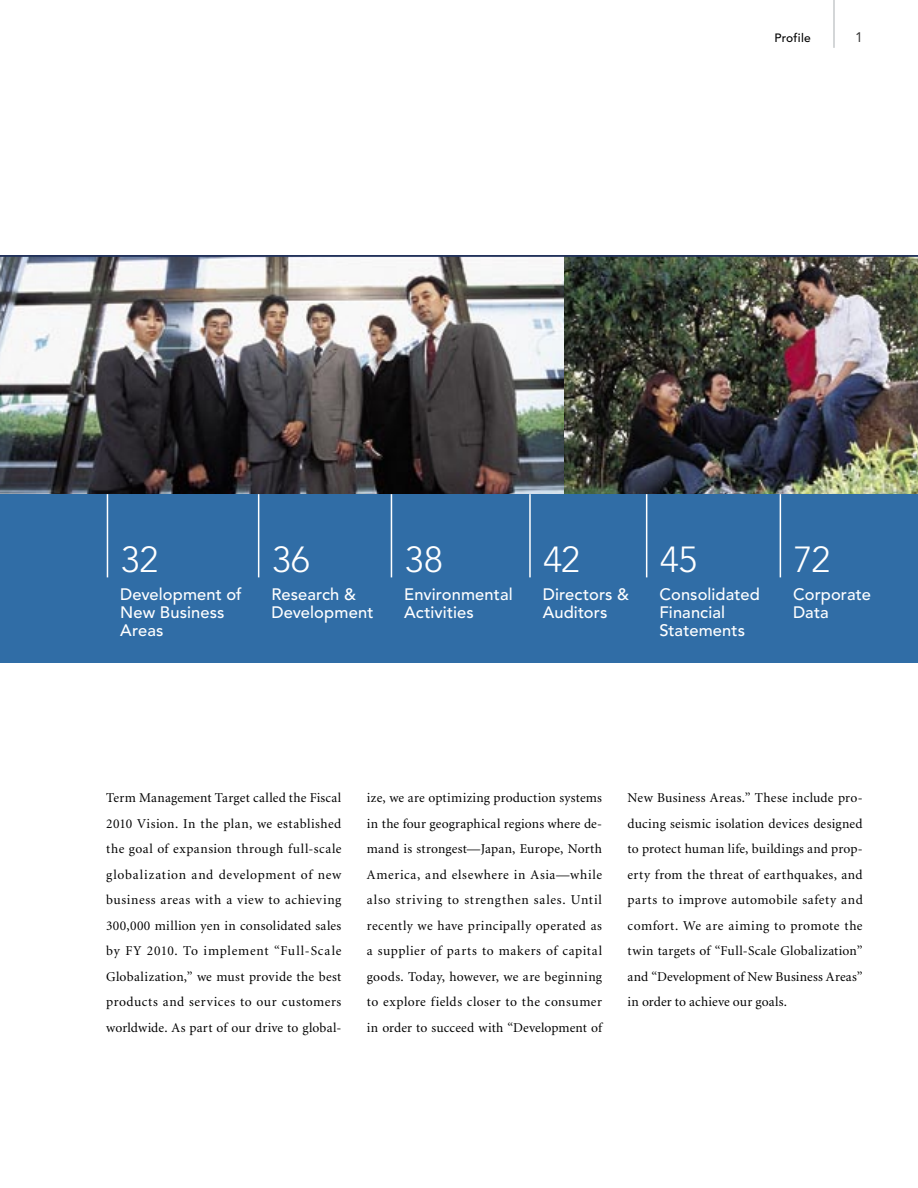
<style>
.page{position:relative;width:918px;height:1188px;background:#fff}
.page>*{position:absolute;margin:0;border:0;box-sizing:border-box;transform-origin:0 0}
.t1{font:300 36px "Avenir";letter-spacing:-.01em;color:#fff}
.t2{font:500 16.5px/18px "Avenir";letter-spacing:.005em;color:#fff}
.t3{font:13.8px "Avenir";color:#393939}
.t4{font:13.5px/25.5px "Minion";letter-spacing:.015em;color:#000;text-align:justify}
.t5{font:500 12px "Avenir";letter-spacing:.015em;color:#000}
</style>
<div class="page">
<img style="left:0;top:257px;width:918px;height:237px">
<div style="left:0;top:494px;width:918px;height:168px;background:#306da6"></div>
<hr style="left:107px;top:494px;width:1px;height:83px;background:#fff">
<hr style="left:258px;top:494px;width:1px;height:83px;background:#fff">
<hr style="left:391px;top:494px;width:1px;height:83px;background:#fff">
<hr style="left:529px;top:494px;width:2px;height:83px;background:#fff">
<hr style="left:646px;top:494px;width:1px;height:83px;background:#fff">
<hr style="left:780px;top:494px;width:1px;height:83px;background:#fff">
<hr style="left:834px;top:0;width:1px;height:48px;background:#a9aeb1">
<hr style="left:0;top:255px;width:918px;height:2px;background:#21315a">
<p class="t5" style="left:774px;top:31px;width:38px">Profile</p>
<p class="t3" style="left:855px;top:30px;width:9px">1</p>
<h1 class="t1" style="left:121px;top:539px;width:39px">32</h1>
<h1 class="t1" style="left:272px;top:539px;width:39px">36</h1>
<h1 class="t1" style="left:405px;top:539px;width:39px">38</h1>
<h1 class="t1" style="left:543px;top:539px;width:38px">42</h1>
<h1 class="t1" style="left:660px;top:539px;width:39px">45</h1>
<h1 class="t1" style="left:794px;top:539px;width:38px">72</h1>
<p class="t2" style="left:120px;top:586px;width:123px">Development of<br>New Business<br>Areas</p>
<p class="t2" style="left:271px;top:586px;width:104px">Research &amp;<br>Development</p>
<p class="t2" style="left:404px;top:586px;width:110px">Environmental<br>Activities</p>
<p class="t2" style="left:543px;top:586px;width:88px">Directors &amp;<br>Auditors</p>
<p class="t2" style="left:659px;top:586px;width:102px">Consolidated<br>Financial<br>Statements</p>
<p class="t2" style="left:793px;top:586px;width:79px">Corporate<br>Data</p>
<p class="t4" style="left:106px;top:785px;width:237px">Term Management Target called the Fiscal 2010 Vision. In the plan, we established the goal of expansion through full-scale globalization and development of new business areas with a view to achieving 300,000 million yen in consolidated sales by FY 2010. To implement “Full-Scale Globalization,” we must provide the best products and services to our customers worldwide. As part of our drive to global-</p>
<p class="t4" style="left:367px;top:785px;width:237px">ize, we are optimizing production systems in the four geographical regions where de&shy;mand is strongest—Japan, Europe, North America, and elsewhere in Asia—while also striving to strengthen sales. Until recently we have principally operated as a supplier of parts to makers of capital goods. Today, however, we are beginning to explore fields closer to the consumer in order to succeed with “Development of</p>
<p class="t4" style="left:628px;top:785px;width:237px">New Business Areas.” These include pro&shy;ducing seismic isolation devices designed to protect human life, buildings and prop&shy;erty from the threat of earthquakes, and parts to improve automobile safety and comfort. We are aiming to promote the twin targets of “Full-Scale Globalization” and “Development of New Business Areas” in order to achieve our goals.</p>
</div>
